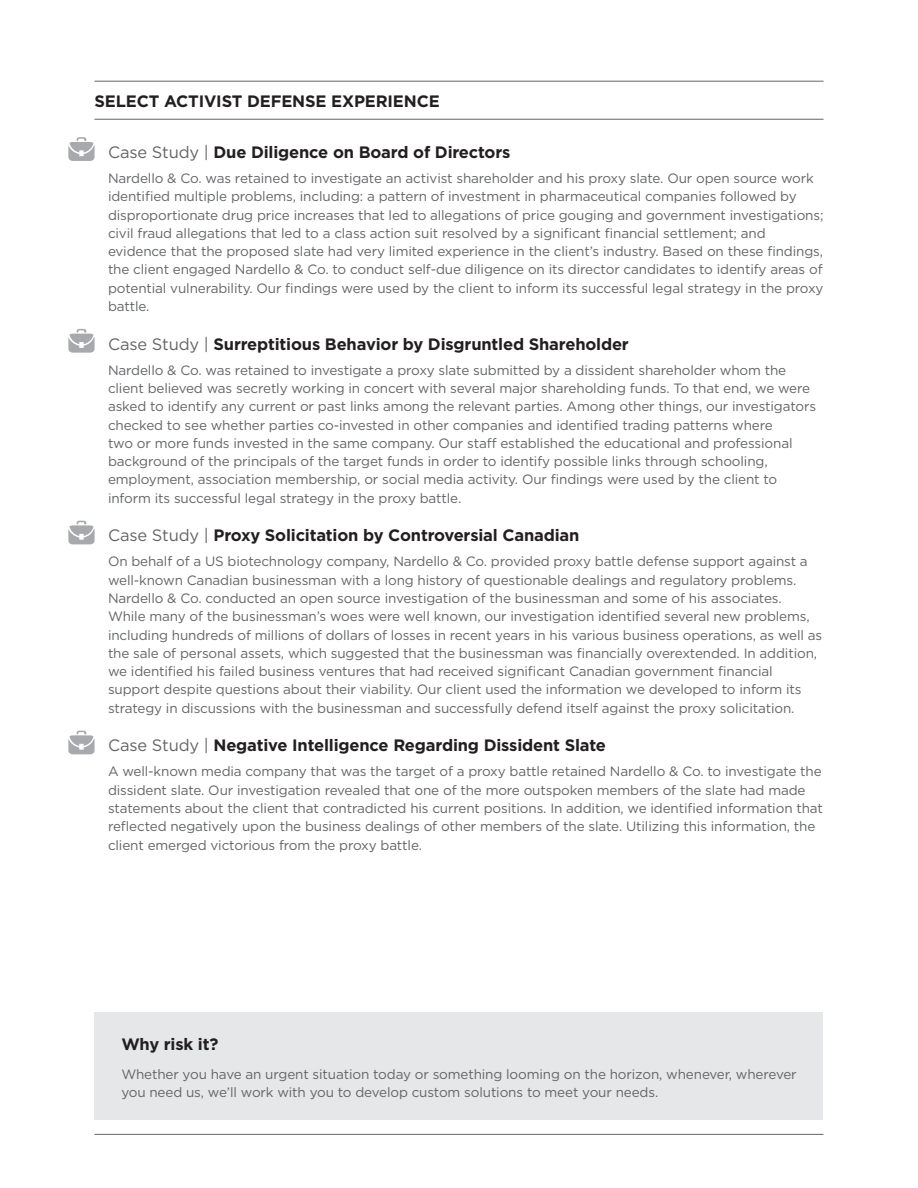
<style>
.page{position:relative;width:918px;height:1188px;background:#fff}
.page>*{position:absolute;margin:0;border:0;box-sizing:border-box;transform-origin:0 0}
.Case_Study_Titles{font:700 16.5px "Gotham";letter-spacing:-.01em;color:#231f20}
.All_Caps_Section_Bre{font:700 16.5px "Gotham";letter-spacing:-.01em;color:#231f20}
.Black_Subheadings{font:700 16.5px "Gotham";letter-spacing:-.01em;color:#231f20}
.Body_Style_-_Gotham{font:13.5px/18.3px "Gotham";letter-spacing:-.01em;color:#636466}
.s1{font-weight:400;color:#636466}
</style>
<div class="page">
<hr style="left:94px;top:81px;width:730px;height:1px;background:#636466">
<hr style="left:94px;top:119px;width:730px;height:1px;background:#636466">
<hr style="left:94px;top:1134px;width:730px;height:1px;background:#636466">
<svg style="left:68px;top:137px;width:27px;height:24px"></svg>
<svg style="left:68px;top:329px;width:27px;height:24px"></svg>
<svg style="left:68px;top:521px;width:27px;height:23px"></svg>
<svg style="left:68px;top:731px;width:27px;height:23px"></svg>
<div style="left:94px;top:1012px;width:730px;height:108px;background:#e6e7e9"></div>
<p class="All_Caps_Section_Bre" style="left:94px;top:90px;width:347px">SELECT ACTIVIST DEFENSE EXPERIENCE</p>
<p class="Case_Study_Titles" style="left:108px;top:141px;width:404px"><span class="s1">Case Study |</span> Due Diligence on Board of Directors</p>
<p class="Body_Style_-_Gotham" style="left:108px;top:169px;width:717px">Nardello &amp; Co. was retained to investigate an activist shareholder and his proxy slate. Our open source work identified multiple problems, including: a pattern of investment in pharmaceutical companies followed by disproportionate drug price increases that led to allegations of price gouging and government investigations; civil fraud allegations that led to a class action suit resolved by a significant financial settlement; and evidence that the proposed slate had very limited experience in the client’s industry. Based on these findings, the client engaged Nardello &amp; Co. to conduct self-due diligence on its director candidates to identify areas of potential vulnerability. Our findings were used by the client to inform its successful legal strategy in the proxy battle.</p>
<p class="Case_Study_Titles" style="left:108px;top:333px;width:522px"><span class="s1">Case Study |</span> Surreptitious Behavior by Disgruntled Shareholder</p>
<p class="Body_Style_-_Gotham" style="left:108px;top:360px;width:710px">Nardello &amp; Co. was retained to investigate a proxy slate submitted by a dissident shareholder whom the client believed was secretly working in concert with several major shareholding funds. To that end, we were asked to identify any current or past links among the relevant parties. Among other things, our investigators checked to see whether parties co-invested in other companies and identified trading patterns where<br>two or more funds invested in the same company. Our staff established the educational and professional background of the principals of the target funds in order to identify possible links through schooling, employment, association membership, or social media activity. Our findings were used by the client to inform its successful legal strategy in the proxy battle.</p>
<p class="Case_Study_Titles" style="left:108px;top:525px;width:473px"><span class="s1">Case Study |</span> Proxy Solicitation by Controversial Canadian</p>
<p class="Body_Style_-_Gotham" style="left:108px;top:552px;width:716px">On behalf of a US biotechnology company, Nardello &amp; Co. provided proxy battle defense support against a well-known Canadian businessman with a long history of questionable dealings and regulatory problems.<br>Nardello &amp; Co. conducted an open source investigation of the businessman and some of his associates.<br>While many of the businessman’s woes were well known, our investigation identified several new problems, including hundreds of millions of dollars of losses in recent years in his various business operations, as well as the sale of personal assets, which suggested that the businessman was financially overextended. In addition, we identified his failed business ventures that had received significant Canadian government financial support despite questions about their viability. Our client used the information we developed to inform its strategy in discussions with the businessman and successfully defend itself against the proxy solicitation.</p>
<p class="Case_Study_Titles" style="left:108px;top:735px;width:499px"><span class="s1">Case Study |</span> Negative Intelligence Regarding Dissident Slate</p>
<p class="Body_Style_-_Gotham" style="left:108px;top:762px;width:716px">A well-known media company that was the target of a proxy battle retained Nardello &amp; Co. to investigate the dissident slate. Our investigation revealed that one of the more outspoken members of the slate had made statements about the client that contradicted his current positions. In addition, we identified information that reflected negatively upon the business dealings of other members of the slate. Utilizing this information, the client emerged victorious from the proxy battle.</p>
<p class="Black_Subheadings" style="left:121px;top:1033px;width:99px">Why risk it?</p>
<p class="Body_Style_-_Gotham" style="left:121px;top:1064px;width:677px">Whether you have an urgent situation today or something looming on the horizon, whenever, wherever you need us, we’ll work with you to develop custom solutions to meet your needs.</p>
</div>
